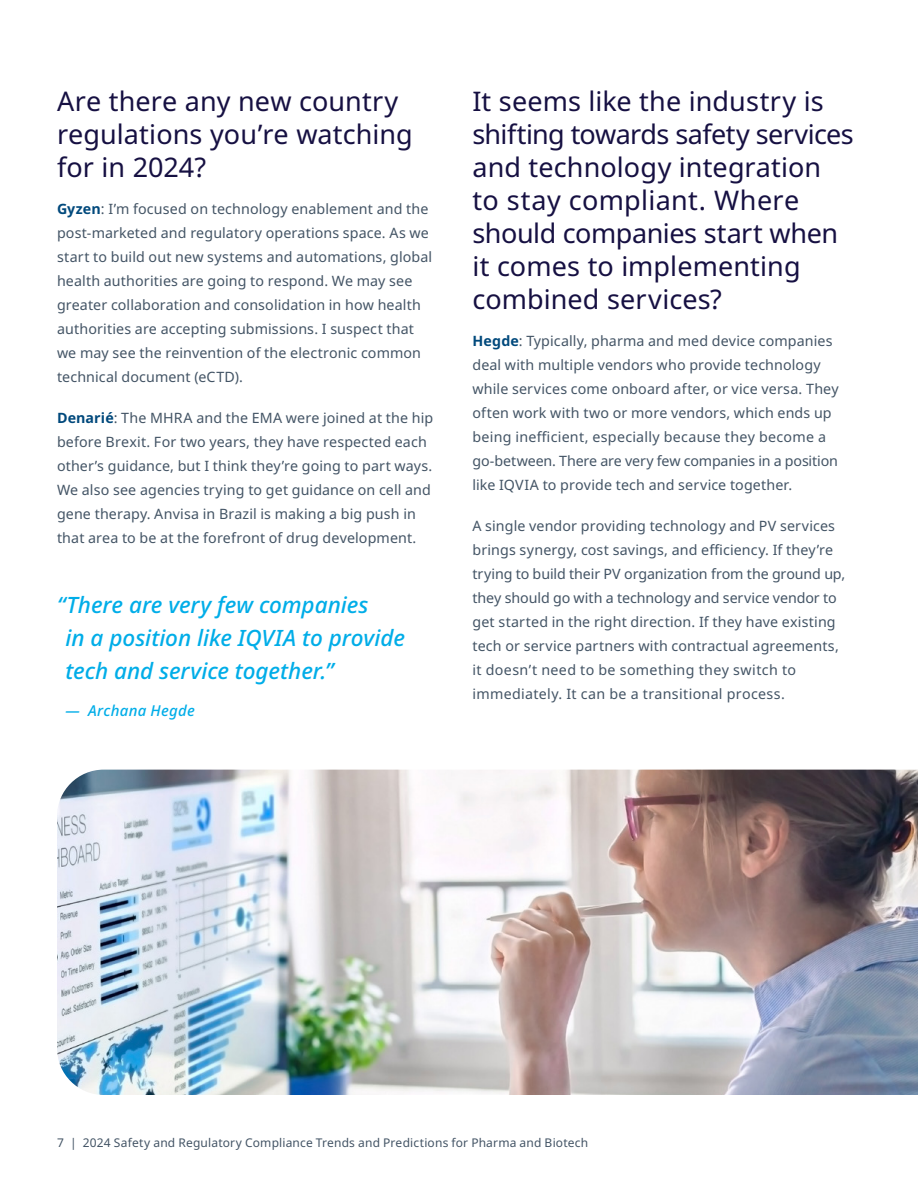
<style>
.page{position:relative;width:918px;height:1188px;background:#fff}
.page>*{position:absolute;margin:0;border:0;box-sizing:border-box;transform-origin:0 0}
.t1{font:27px/33px "Noto Sans";letter-spacing:.005em;color:#161042}
.t2{font:italic 500 22.5px/33px "Noto Sans";letter-spacing:-.005em;color:#00ade8}
.t3{font:italic 500 15px "Noto Sans";letter-spacing:.015em;color:#00ade8}
.t4{font:14.25px/24px "Noto Sans";letter-spacing:.01em;color:#435465}
.t5{font:12px "Noto Sans";letter-spacing:.015em;color:#435465}
.s1{font-weight:700;color:#00497c}
</style>
<div class="page">
<img style="left:57px;top:770px;width:861px;height:325px">
<h1 class="t1" style="left:57px;top:85px;width:357px">Are there any new country regulations you’re watching for in 2024?</h1>
<p class="t4" style="left:57px;top:198px;width:377px"><span class="s1">Gyzen</span>: I’m focused on technology enablement and the post-marketed and regulatory operations space. As we start to build out new systems and automations, global health authorities are going to respond. We may see greater collaboration and consolidation in how health authorities are accepting submissions. I suspect that we may see the reinvention of the electronic common technical document (eCTD).</p>
<p class="t4" style="left:57px;top:406px;width:378px"><span class="s1">Denarié</span>: The MHRA and the EMA were joined at the hip before Brexit. For two years, they have respected each other’s guidance, but I think they’re going to part ways.<br>We also see agencies trying to get guidance on cell and gene therapy. Anvisa in Brazil is making a big push in that area to be at the forefront of drug development.</p>
<h2 class="t2" style="left:66px;top:588px;width:341px;text-indent:-9px">“There are very few companies<br>in a position like IQVIA to provide tech and service together.”</h2>
<p class="t3" style="left:66px;top:700px;width:131px">— Archana Hegde</p>
<h1 class="t1" style="left:472px;top:85px;width:383px">It seems like the industry is shifting towards safety services and technology integration to stay compliant. Where should companies start when it comes to implementing combined services?</h1>
<p class="t4" style="left:472px;top:330px;width:368px"><span class="s1">Hegde</span>: Typically, pharma and med device companies deal with multiple vendors who provide technology while services come onboard after, or vice versa. They often work with two or more vendors, which ends up being inefficient, especially because they become a go-between. There are very few companies in a position like IQVIA to provide tech and service together.</p>
<p class="t4" style="left:472px;top:514px;width:374px">A single vendor providing technology and PV services brings synergy, cost savings, and efficiency. If they’re trying to build their PV organization from the ground up, they should go with a technology and service vendor to get started in the right direction. If they have existing tech or service partners with contractual agreements, it doesn’t need to be something they switch to immediately. It can be a transitional process.</p>
<p class="t5" style="left:57px;top:1134px;width:533px">7 | 2024 Safety and Regulatory Compliance Trends and Predictions for Pharma and Biotech</p>
</div>
